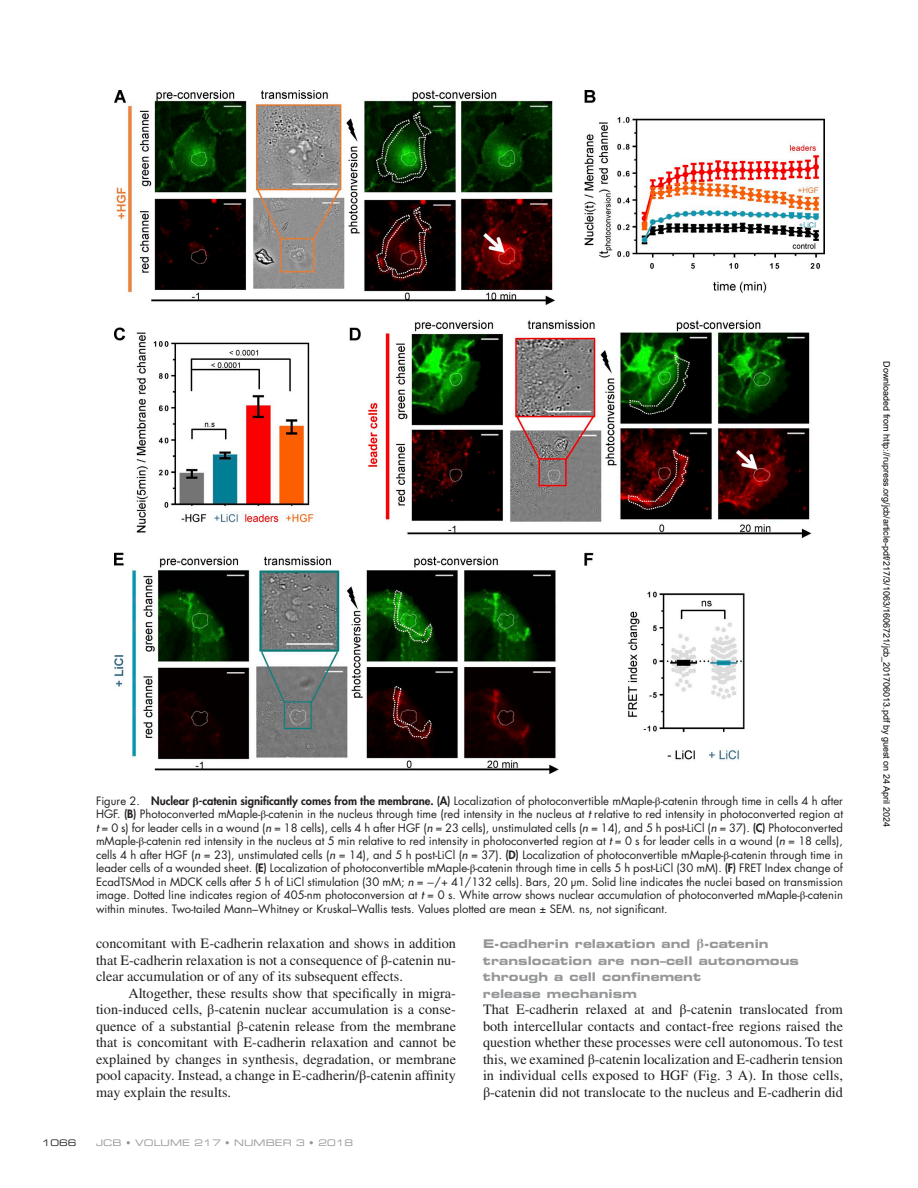
<style>
.page{position:relative;width:918px;height:1188px;background:#fff}
.page>*{position:absolute;margin:0;border:0;box-sizing:border-box;transform-origin:0 0}
.t1{font:14.25px/16.5px "Times LT Std";color:#231f20;text-align:justify}
.t2{font:12px/16.5px "Eurostile LT Std Bold Ex 2";letter-spacing:.005em;color:#949698}
.t3{font:11.25px/13.5px "Futura Std";color:#231f20;text-align:justify}
.t4{font:9px "Arial";color:#000}
.t5{font:9px "Eurostile LT Std Ex 2";letter-spacing:.01em;color:#949698}
.t6{font:9px "Eurostile LT Std Ex 2";color:#231f20}
.s1{font-weight:800}
.s2{font-family:"STIX General";font-weight:700}
.s3{font-family:"STIX General"}
.s4{font-weight:500;font-style:italic}
.s5{font-family:"STIX General";font-weight:700;font-size:13.5px}
</style>
<div class="page">
<img style="left:114px;top:90px;width:711px;height:683px">
<p class="t3" style="left:96px;top:794px;width:749px">Figure 2. <span class="s1">Nuclear</span> <span class="s2">β</span><span class="s1">-catenin significantly comes from the membrane. (A)</span> Localization of photoconvertible mMaple-<span class="s3">β</span>-catenin through time in cells 4 h after HGF. <span class="s1">(B)</span> Photoconverted mMaple-<span class="s3">β</span>-catenin in the nucleus through time (red intensity in the nucleus at <span class="s4">t</span> relative to red intensity in photoconverted region at <span class="s4">t</span> = 0 s) for leader cells in a wound (<span class="s4">n</span> = 18 cells), cells 4 h after HGF (<span class="s4">n</span> = 23 cells), unstimulated cells (<span class="s4">n</span> = 14), and 5 h post-LiCl (<span class="s4">n</span> = 37). <span class="s1">(C)</span> Photoconverted mMaple-<span class="s3">β</span>-catenin red intensity in the nucleus at 5 min relative to red intensity in photoconverted region at <span class="s4">t</span> = 0 s for leader cells in a wound (<span class="s4">n</span> = 18 cells), cells 4 h after HGF (<span class="s4">n</span> = 23), unstimulated cells (<span class="s4">n</span> = 14), and 5 h post-LiCl (<span class="s4">n</span> = 37). <span class="s1">(D)</span> Localization of photoconvertible mMaple-<span class="s3">β</span>-catenin through time in leader cells of a wounded sheet. <span class="s1">(E)</span> Localization of photoconvertible mMaple-<span class="s3">β</span>-catenin through time in cells 5 h post-LiCl (30 mM). <span class="s1">(F)</span> FRET Index change of EcadTSMod in MDCK cells after 5 h of LiCl stimulation (30 mM; <span class="s4">n</span> = <span class="s3">−</span>/+ 41/132 cells). Bars, 20 µm. Solid line indicates the nuclei based on transmission image. Dotted line indicates region of 405-nm photoconversion at <span class="s4">t</span> = 0 s. White arrow shows nuclear accumulation of photoconverted mMaple-<span class="s3">β</span>-catenin within minutes. Two-tailed Mann–Whitney or Kruskal–Wallis tests. Values plotted are mean ± SEM. ns, not significant.</p>
<p class="t1" style="left:96px;top:935px;width:362px">concomitant with E-cadherin relaxation and shows in addition that E-cadherin relaxation is not a consequence of <span class="s3">β</span>-catenin nu&shy;clear accumulation or of any of its subsequent effects.</p>
<p class="t1" style="left:96px;top:984px;width:362px;text-indent:32px">Altogether, these results show that specifically in migra&shy;tion-induced cells, <span class="s3">β</span>-catenin nuclear accumulation is a conse&shy;quence of a substantial <span class="s3">β</span>-catenin release from the membrane that is concomitant with E-cadherin relaxation and cannot be explained by changes in synthesis, degradation, or membrane pool capacity. Instead, a change in E-cadherin/<span class="s3">β</span>-catenin affinity may explain the results.</p>
<p class="t6" style="left:42px;top:1136px;width:36px">1066</p>
<p class="t5" style="left:96px;top:1136px;width:259px">JCB • VOLUME 217 • NUMBER 3 • 2018</p>
<p class="t2" style="left:483px;top:935px;width:318px">E-cadherin relaxation and <span class="s5">β</span>-catenin translocation are non–cell autonomous through a cell confinement<br>release mechanism</p>
<p class="t1" style="left:483px;top:1001px;width:362px">That E-cadherin relaxed at and <span class="s3">β</span>-catenin translocated from both intercellular contacts and contact-free regions raised the question whether these processes were cell autonomous. To test this, we examined <span class="s3">β</span>-catenin localization and E-cadherin tension in individual cells exposed to HGF (Fig. 3 A). In those cells, <span class="s3">β</span>-catenin did not translocate to the nucleus and E-cadherin did</p>
<p class="t4" style="left:890px;top:361px;width:467px;rotate:90deg">Downloaded from http://rupress.org/jcb/article-pdf/217/3/1063/1606721/jcb_201706013.pdf by guest on 24 April 2024</p>
</div>
